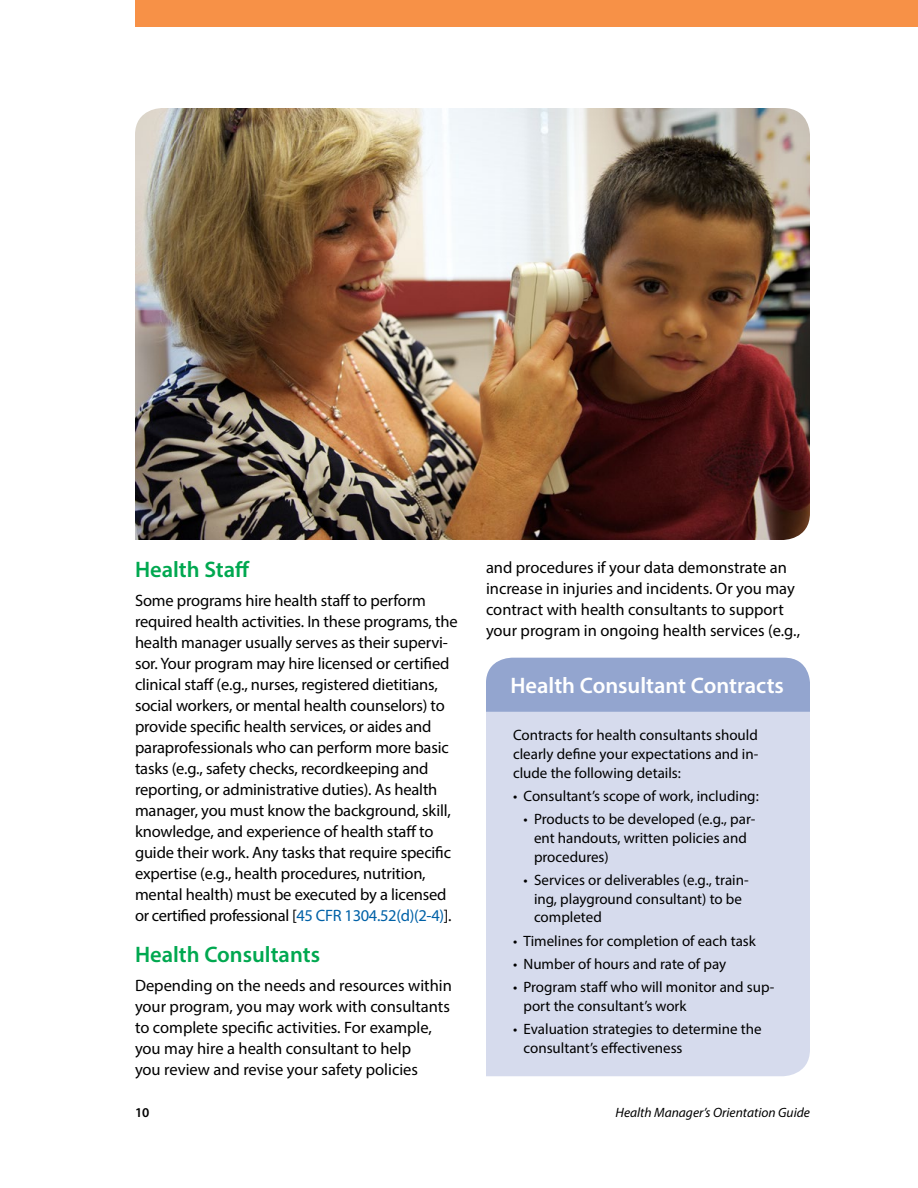
<style>
.page{position:relative;width:918px;height:1188px;background:#fff}
.page>*{position:absolute;margin:0;border:0;box-sizing:border-box;transform-origin:0 0}
.Subhead_1{font:600 22.5px "Myriad Pro";color:#00a850}
.Sidebar_title{font:600 22.5px "Myriad Pro";color:#fff}
.Body_text{font:16.5px/21px "Myriad Pro";letter-spacing:-.01em;color:#000}
.Sidebar_bullet_text{font:15px/18.8px "Myriad Pro";color:#000}
.Sidebar_text_2{font:15px/18.8px "Myriad Pro";color:#000;text-align:justify}
.t1{font:italic 13.5px "Myriad Pro";color:#000}
.t2{font:600 13.5px "Myriad Pro";color:#000}
.s1{color:#0061a7}
</style>
<div class="page">
<div style="left:135px;top:0;width:783px;height:27px;background:#f79147"></div>
<div style="left:486px;top:712px;width:324px;height:364px;background:#d6dbed"></div>
<div style="left:486px;top:658px;width:324px;height:54px;background:#93a5cf"></div>
<img style="left:135px;top:108px;width:675px;height:432px">
<h3 class="Subhead_1" style="left:135px;top:555px;width:116px">Health Staff</h3>
<p class="Body_text" style="left:135px;top:590px;width:324px">Some programs hire health staff to perform required health activities. In these programs, the health manager usually serves as their supervi&shy;sor. Your program may hire licensed or certified clinical staff (e.g., nurses, registered dietitians, social workers, or mental health counselors) to provide specific health services, or aides and paraprofessionals who can perform more basic tasks (e.g., safety checks, recordkeeping and reporting, or administrative duties). As health manager, you must know the background, skill, knowledge, and experience of health staff to guide their work. Any tasks that require specific expertise (e.g., health procedures, nutrition, mental health) must be executed by a licensed or certified professional [<span class="s1">45 CFR 1304.52(d)(2-4)</span>].</p>
<h3 class="Subhead_1" style="left:135px;top:940px;width:187px">Health Consultants</h3>
<p class="Body_text" style="left:135px;top:975px;width:318px">Depending on the needs and resources within your program, you may work with consultants to complete specific activities. For example, you may hire a health consultant to help<br>you review and revise your safety policies</p>
<p class="Body_text" style="left:486px;top:556px;width:316px">and procedures if your data demonstrate an increase in injuries and incidents. Or you may contract with health consultants to support your program in ongoing health services (e.g.,</p>
<h1 class="Sidebar_title" style="left:510px;top:671px;width:275px">Health Consultant Contracts</h1>
<p class="Sidebar_text_2" style="left:513px;top:726px;width:247px">Contracts for health consultants should clearly define your expectations and in&shy;clude the following details:</p>
<p class="Sidebar_bullet_text" style="left:513px;top:786px;width:247px">• Consultant’s scope of work, including:</p>
<p class="Sidebar_bullet_text" style="left:534px;top:810px;width:223px;text-indent:-10px">• Products to be developed (e.g., par&shy;ent handouts, written policies and procedures)</p>
<p class="Sidebar_bullet_text" style="left:534px;top:870px;width:216px;text-indent:-10px">• Services or deliverables (e.g., train&shy;ing, playground consultant) to be completed</p>
<p class="Sidebar_bullet_text" style="left:513px;top:931px;width:244px">• Timelines for completion of each task</p>
<p class="Sidebar_bullet_text" style="left:513px;top:954px;width:215px">• Number of hours and rate of pay</p>
<p class="Sidebar_bullet_text" style="left:524px;top:978px;width:252px;text-indent:-10px">• Program staff who will monitor and sup&shy;port the consultant’s work</p>
<p class="Sidebar_bullet_text" style="left:524px;top:1020px;width:240px;text-indent:-10px">• Evaluation strategies to determine the consultant’s effectiveness</p>
<p class="t2" style="left:135px;top:1104px;width:16px">10</p>
<p class="t1" style="left:616px;top:1104px;width:196px">Health Manager’s Orientation Guide</p>
</div>
